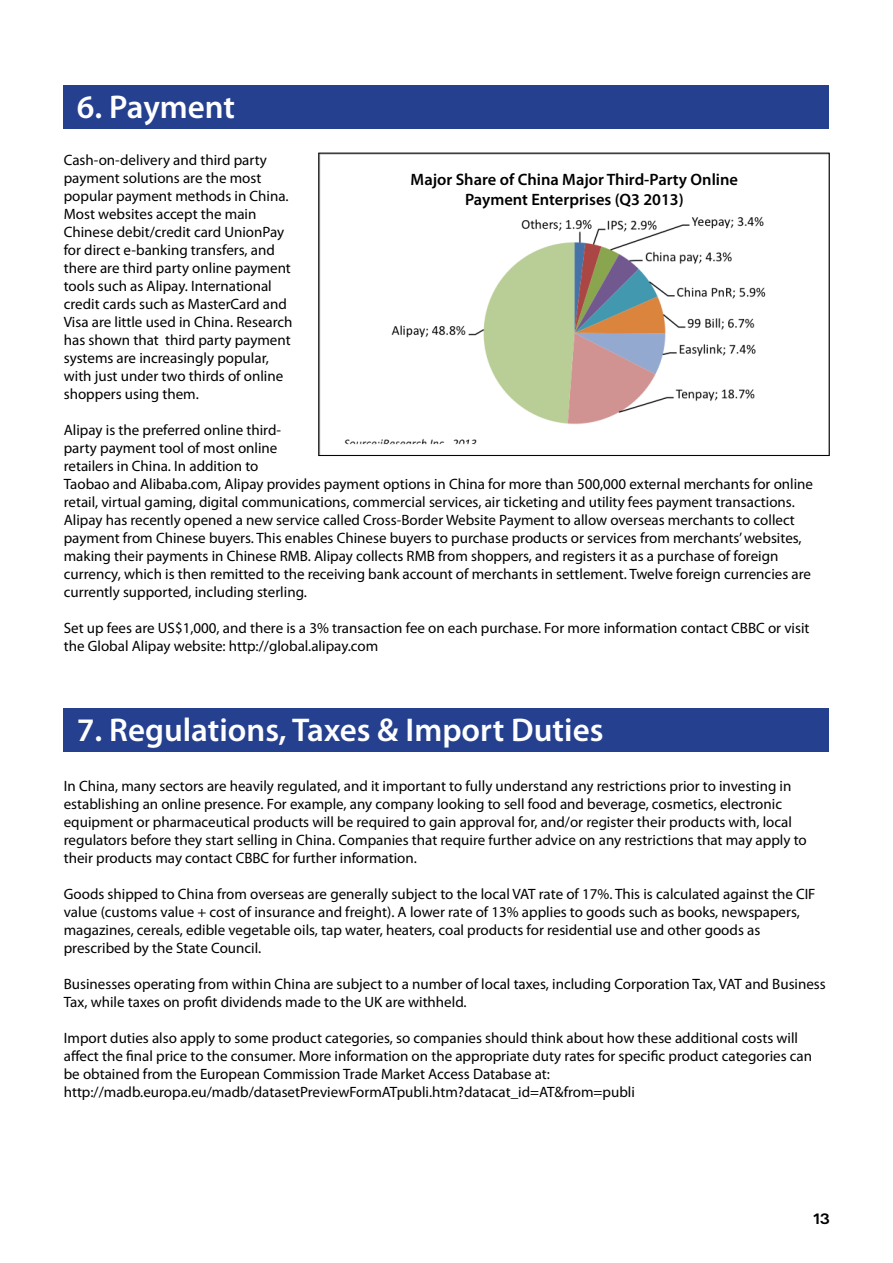
<style>
.page{position:relative;width:893px;height:1263px;background:#fff}
.page>*{position:absolute;margin:0;border:0;box-sizing:border-box;transform-origin:0 0}
.t1{font:600 33px "Myriad Pro";color:#fff}
.t2{font:600 16.5px/19.8px "Myriad Pro";color:#000;text-align:center}
.t3{font:15px/18px "Myriad Pro";color:#000}
.t4{font:700 15px "Substance";color:#000}
</style>
<div class="page">
<div style="left:64px;top:85px;width:765px;height:44px;background:#25408f"></div>
<img style="left:320px;top:155px;width:446px;height:299px">
<div style="left:318px;top:153px;width:512px;height:303px;border:1px solid #000"></div>
<div style="left:322px;top:167px;width:504px;height:43px;background:#fff"></div>
<div style="left:64px;top:708px;width:765px;height:44px;background:#25408f"></div>
<h1 class="t1" style="left:77px;top:86px;width:160px">6. Payment</h1>
<p class="t3" style="left:64px;top:151px;width:230px">Cash-on-delivery and third party payment solutions are the most popular payment methods in China.<br>Most websites accept the main Chinese debit/credit card UnionPay for direct e-banking transfers, and there are third party online payment tools such as Alipay. International credit cards such as MasterCard and Visa are little used in China. Research has shown that third party payment systems are increasingly popular, with just under two thirds of online shoppers using them.</p>
<p class="t3" style="left:64px;top:421px;width:751px">Alipay is the preferred online third-<br>party payment tool of most online<br>retailers in China. In addition to<br>Taobao and Alibaba.com, Alipay provides payment options in China for more than 500,000 external merchants for online retail, virtual gaming, digital communications, commercial services, air ticketing and utility fees payment transactions.<br>Alipay has recently opened a new service called Cross-Border Website Payment to allow overseas merchants to collect payment from Chinese buyers. This enables Chinese buyers to purchase products or services from merchants’ websites, making their payments in Chinese RMB. Alipay collects RMB from shoppers, and registers it as a purchase of foreign currency, which is then remitted to the receiving bank account of merchants in settlement. Twelve foreign currencies are currently supported, including sterling.</p>
<p class="t3" style="left:64px;top:619px;width:747px">Set up fees are US$1,000, and there is a 3% transaction fee on each purchase. For more information contact CBBC or visit the Global Alipay website: http://global.alipay.com</p>
<p class="t2" style="left:411px;top:169px;width:329px">Major Share of China Major Third-Party Online<br>Payment Enterprises (Q3 2013)</p>
<h1 class="t1" style="left:77px;top:709px;width:528px">7. Regulations, Taxes &amp; Import Duties</h1>
<p class="t3" style="left:64px;top:776px;width:744px">In China, many sectors are heavily regulated, and it important to fully understand any restrictions prior to investing in establishing an online presence. For example, any company looking to sell food and beverage, cosmetics, electronic equipment or pharmaceutical products will be required to gain approval for, and/or register their products with, local regulators before they start selling in China. Companies that require further advice on any restrictions that may apply to their products may contact CBBC for further information.</p>
<p class="t3" style="left:64px;top:884px;width:753px">Goods shipped to China from overseas are generally subject to the local VAT rate of 17%. This is calculated against the CIF value (customs value + cost of insurance and freight). A lower rate of 13% applies to goods such as books, newspapers, magazines, cereals, edible vegetable oils, tap water, heaters, coal products for residential use and other goods as prescribed by the State Council.</p>
<p class="t3" style="left:64px;top:974px;width:764px">Businesses operating from within China are subject to a number of local taxes, including Corporation Tax, VAT and Business<br>Tax, while taxes on profit dividends made to the UK are withheld.</p>
<p class="t3" style="left:64px;top:1028px;width:750px">Import duties also apply to some product categories, so companies should think about how these additional costs will affect the final price to the consumer. More information on the appropriate duty rates for specific product categories can be obtained from the European Commission Trade Market Access Database at: http://madb.europa.eu/madb/datasetPreviewFormATpubli.htm?datacat_id=AT&amp;from=publi</p>
<p class="t4" style="left:813px;top:1210px;width:18px">13</p>
</div>
